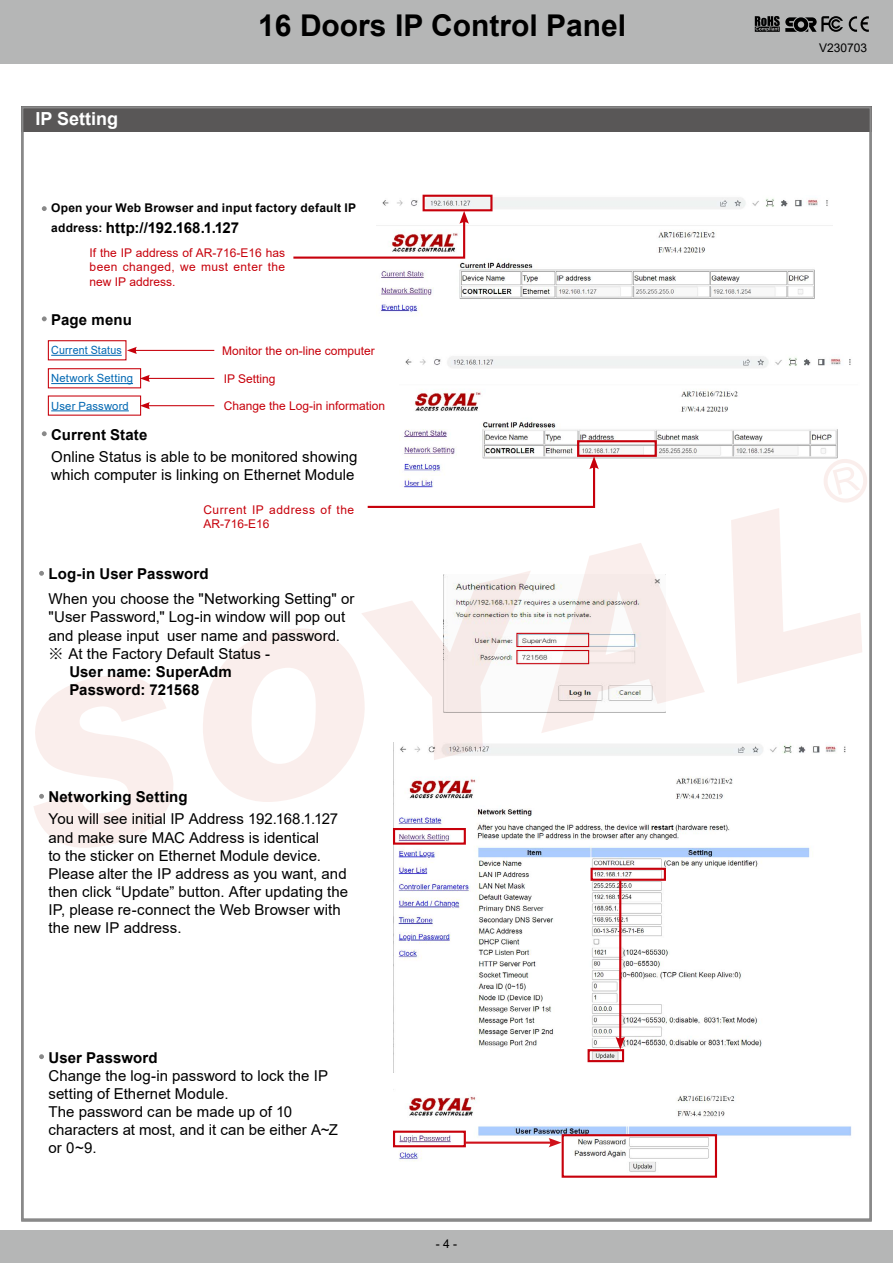
<style>
.page{position:relative;width:893px;height:1263px;background:#fff}
.page>*{position:absolute;margin:0;border:0;box-sizing:border-box;transform-origin:0 0}
.t1{font:700 30px "Arial";color:#000}
.t2{font:700 18px "Arial";color:#fff}
.t3{font:15px/18.1px "Arial";letter-spacing:.005em;color:#000}
.t4{font:700 15px "Arial";letter-spacing:.005em;color:#000}
.t5{font:12px/14.4px "Arial";color:#c7000b;text-align:justify}
.t6{font:700 12px "Arial";letter-spacing:.015em;color:#000}
.t7{font:12px/14.4px "Arial";letter-spacing:.045em;color:#c7000b}
.t8{font:12px "Arial";color:#000}
.t9{font:11.25px "Arial";letter-spacing:.015em;color:#0167b2}
.t10{font:11.25px "Arial";letter-spacing:.015em;color:#0167b2;scale:.95 1}
.s1{font-size:12px}
.s2{font-family:"DF Yuan Std W3"}
</style>
<div class="page">
<div style="left:0;top:1230px;width:893px;height:33px;background:#b5b6b6"></div>
<div style="left:0;top:0;width:893px;height:64px;background:#b5b6b6"></div>
<svg style="left:849px;top:16px;width:20px;height:16px"></svg>
<svg style="left:755px;top:16px;width:88px;height:16px"></svg>
<img style="left:381px;top:195px;width:452px;height:121px">
<img style="left:404px;top:356px;width:447px;height:103px">
<img style="left:393px;top:744px;width:453px;height:328px">
<img style="left:393px;top:1089px;width:459px;height:89px">
<div style="left:21px;top:106px;width:851px;height:26px;background:#595757"></div>
<div style="left:423px;top:195px;width:69px;height:16px;border:2px solid #c7000b"></div>
<div style="left:590px;top:868px;width:76px;height:13px;border:2px solid #c7000b"></div>
<div style="left:588px;top:1049px;width:36px;height:13px;border:2px solid #c7000b"></div>
<div style="left:393px;top:828px;width:73px;height:17px;border:2px solid #c7000b"></div>
<div style="left:393px;top:1130px;width:73px;height:17px;border:2px solid #c7000b"></div>
<div style="left:562px;top:1134px;width:155px;height:44px;border:2px solid #c7000b"></div>
<hr style="left:619px;top:880px;width:2px;height:160px;background:#c7000b">
<svg style="left:615px;top:1037px;width:10px;height:13px"></svg>
<svg style="left:293px;top:211px;width:176px;height:49px"></svg>
<div style="left:577px;top:440px;width:80px;height:17px;border:2px solid #c7000b"></div>
<svg style="left:367px;top:456px;width:232px;height:52px"></svg>
<div style="left:48px;top:340px;width:78px;height:20px;border:1px solid #c7000b"></div>
<div style="left:48px;top:368px;width:93px;height:20px;border:1px solid #c7000b"></div>
<hr style="left:134px;top:350px;width:80px;height:1px;background:#c7000b">
<svg style="left:127px;top:347px;width:10px;height:7px"></svg>
<hr style="left:147px;top:405px;width:67px;height:1px;background:#c7000b">
<svg style="left:140px;top:402px;width:10px;height:7px"></svg>
<hr style="left:147px;top:378px;width:67px;height:1px;background:#c7000b">
<svg style="left:140px;top:375px;width:10px;height:7px"></svg>
<hr style="left:51px;top:355px;width:71px;height:1px;background:#0167b2">
<hr style="left:51px;top:383px;width:82px;height:1px;background:#0167b2">
<hr style="left:51px;top:410px;width:78px;height:1px;background:#0167b2">
<hr style="left:465px;top:1141px;width:87px;height:3px;background:#d0121b">
<svg style="left:549px;top:1138px;width:13px;height:9px"></svg>
<svg style="left:39px;top:571px;width:5px;height:5px"></svg>
<svg style="left:42px;top:206px;width:5px;height:5px"></svg>
<svg style="left:39px;top:1054px;width:5px;height:5px"></svg>
<svg style="left:42px;top:316px;width:5px;height:5px"></svg>
<svg style="left:42px;top:431px;width:5px;height:5px"></svg>
<img style="left:531px;top:582px;width:10px;height:83px">
<div style="left:516px;top:633px;width:73px;height:14px;border:1px solid #c7000b"></div>
<div style="left:516px;top:650px;width:73px;height:14px;border:1px solid #c7000b"></div>
<svg style="left:541px;top:543px;width:164px;height:190px"></svg>
<svg style="left:34px;top:675px;width:139px;height:173px"></svg>
<svg style="left:203px;top:571px;width:328px;height:231px"></svg>
<svg style="left:731px;top:459px;width:136px;height:225px"></svg>
<p class="t2" style="left:35px;top:106px;width:84px">IP Setting</p>
<h1 class="t1" style="left:258px;top:4px;width:369px">16 Doors IP Control Panel</h1>
<p class="t6" style="left:51px;top:199px;width:307px">Open your Web Browser and input factory default IP</p>
<p class="t4" style="left:51px;top:217px;width:189px"><span class="s1">address:</span> http://192.168.1.127</p>
<p class="t5" style="left:90px;top:245px;width:197px">If the IP address of AR-716-E16 has been changed, we must enter the new IP address.</p>
<p class="t4" style="left:51px;top:309px;width:82px">Page menu</p>
<p class="t10" style="left:51px;top:342px;width:76px">Current Status</p>
<p class="t9" style="left:51px;top:371px;width:83px">Network Setting</p>
<p class="t9" style="left:51px;top:398px;width:79px">User Password</p>
<p class="t5" style="left:222px;top:343px;width:154px">Monitor the on-line computer</p>
<p class="t5" style="left:224px;top:371px;width:53px">IP Setting</p>
<p class="t5" style="left:224px;top:399px;width:163px">Change the Log-in information</p>
<p class="t4" style="left:51px;top:424px;width:98px">Current State</p>
<p class="t3" style="left:51px;top:447px;width:308px">Online Status is able to be monitored showing which computer is linking on Ethernet Module</p>
<p class="t7" style="left:203px;top:502px;width:152px">Current IP address of the<br>AR-716-E16</p>
<p class="t4" style="left:49px;top:564px;width:162px">Log-in User Password</p>
<p class="t3" style="left:49px;top:590px;width:307px">When you choose the "Networking Setting" or</p>
<p class="t3" style="left:49px;top:608px;width:298px">"User Password," Log-in window will pop out</p>
<p class="t3" style="left:49px;top:626px;width:293px">and please input user name and password.</p>
<p class="t3" style="left:49px;top:644px;width:223px"><span class="s2">※</span> At the Factory Default Status -</p>
<p class="t4" style="left:69px;top:661px;width:164px">User name: SuperAdm</p>
<p class="t4" style="left:69px;top:679px;width:132px">Password: 721568</p>
<p class="t4" style="left:49px;top:786px;width:141px">Networking Setting</p>
<p class="t3" style="left:49px;top:810px;width:301px">You will see initial IP Address 192.168.1.127 and make sure MAC Address is identical<br>to the sticker on Ethernet Module device.<br>Please alter the IP address as you want, and then click “Update” button. After updating the IP, please re-connect the Web Browser with the new IP address.</p>
<p class="t4" style="left:49px;top:1047px;width:111px">User Password</p>
<p class="t3" style="left:49px;top:1066px;width:281px">Change the log-in password to lock the IP setting of Ethernet Module.</p>
<p class="t3" style="left:49px;top:1102px;width:291px">The password can be made up of 10 characters at most, and it can be either A~Z or 0~9.</p>
<p class="t8" style="left:436px;top:1236px;width:23px">- 4 -</p>
<p class="t8" style="left:819px;top:40px;width:50px">V230703</p>
</div>
